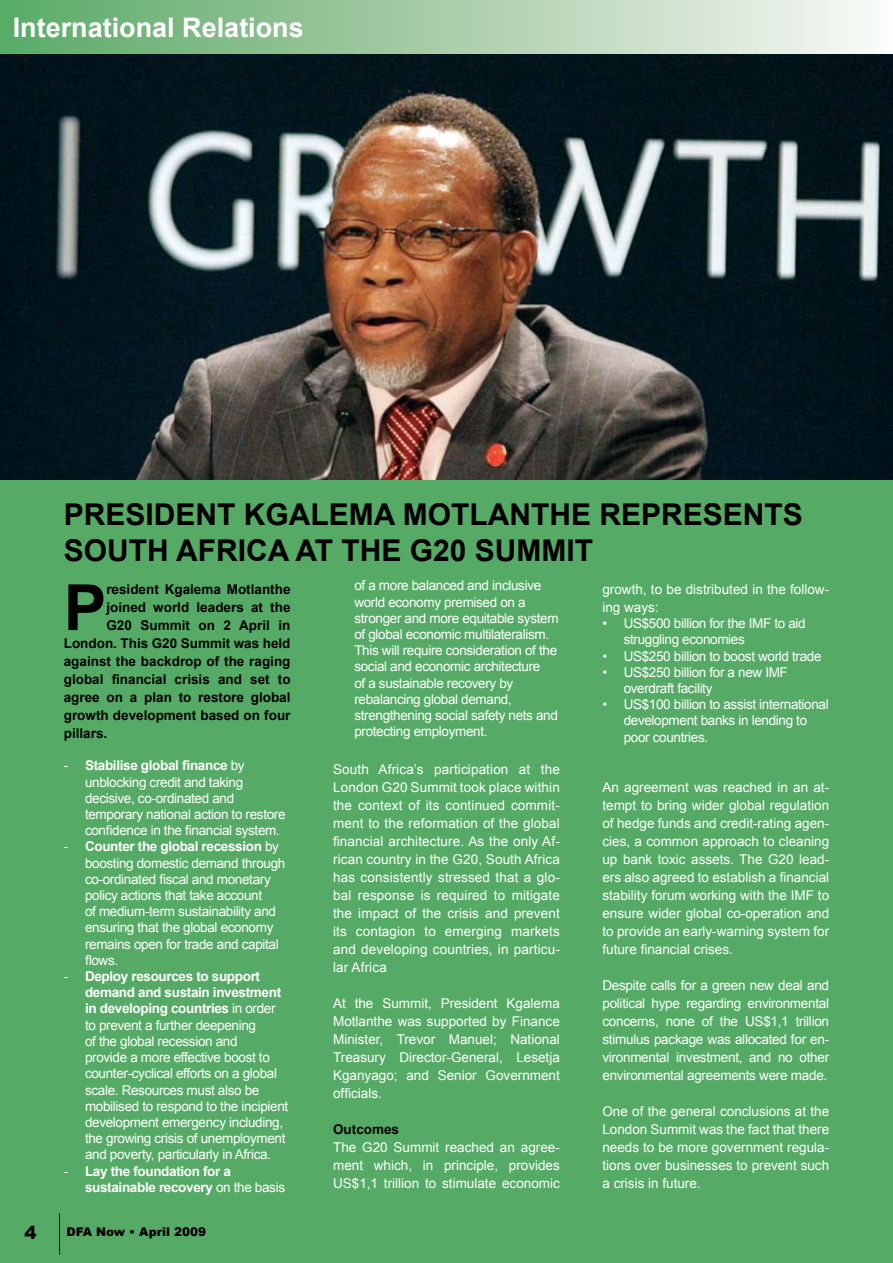
<style>
.page{position:relative;width:893px;height:1263px;background:#fff}
.page>*{position:absolute;margin:0;border:0;box-sizing:border-box;transform-origin:0 0}
.t1{font:700 63.75px "Arial";color:#000}
.t2{font:700 30px/36px "Arial";color:#000}
.t3{font:700 27px "Arial";color:#fff}
.t4{font:900 18px "Arial";color:#000}
.t5{font:13.5px/18px "Arial";letter-spacing:-.025em;color:#fff}
.t6{font:700 13.5px "Arial";color:#000}
.t7{font:700 13.5px/16.2px "Arial";letter-spacing:-.025em;color:#fff}
.t8{font:13.5px/18px "Arial";color:#fff}
.t9{font:900 12px "Arial";color:#000}
.s1{font-weight:700}
.s2{font-weight:400}
</style>
<div class="page">
<div style="left:0;top:480px;width:893px;height:783px;background:#55ab65"></div>
<hr style="left:59px;top:1213px;width:1px;height:41px;background:#000">
<div style="left:0;top:0;width:893px;height:54px;background:linear-gradient(to right,#59a864,#faf7f5)"></div>
<img style="left:0;top:54px;width:893px;height:426px">
<h3 class="t3" style="left:13px;top:10px;width:293px">International Relations</h3>
<h2 class="t2" style="left:64px;top:498px;width:740px">PRESIDENT KGALEMA MOTLANTHE REPRESENTS<br>SOUTH AFRICA AT THE G20 SUMMIT</h2>
<h1 class="t1" style="left:64px;top:566px;width:44px">P</h1>
<p class="t6" style="left:106px;top:580px;width:186px">resident Kgalema Motlanthe</p>
<p class="t6" style="left:106px;top:598px;width:186px">joined world leaders at the</p>
<p class="t6" style="left:106px;top:616px;width:186px">G20 Summit on 2 April in</p>
<p class="t6" style="left:64px;top:634px;width:228px">London. This G20 Summit was held</p>
<p class="t6" style="left:64px;top:652px;width:228px">against the backdrop of the raging</p>
<p class="t6" style="left:64px;top:670px;width:228px">global financial crisis and set to</p>
<p class="t6" style="left:64px;top:688px;width:228px">agree on a plan to restore global</p>
<p class="t6" style="left:64px;top:706px;width:228px">growth development based on four</p>
<p class="t6" style="left:64px;top:724px;width:45px">pillars.</p>
<p class="t5" style="left:85px;top:758px;width:202px;line-height:16.2px;text-indent:-21px">- <span class="s1">Stabilise global finance</span> by unblocking credit and taking decisive, co-ordinated and temporary national action to restore confidence in the financial system.</p>
<p class="t5" style="left:85px;top:839px;width:202px;line-height:16.2px;text-indent:-21px">- <span class="s1">Counter the global recession</span> by boosting domestic demand through co-ordinated fiscal and monetary policy actions that take account<br>of medium-term sustainability and ensuring that the global economy remains open for trade and capital flows.</p>
<p class="t5" style="left:85px;top:968px;width:205px;line-height:16.2px;text-indent:-21px">- <span class="s1">Deploy resources to support demand and sustain investment in developing countries</span> in order to prevent a further deepening<br>of the global recession and<br>provide a more effective boost to counter-cyclical efforts on a global scale. Resources must also be mobilised to respond to the incipient development emergency including, the growing crisis of unemployment and poverty, particularly in Africa.</p>
<p class="t7" style="left:85px;top:1163px;width:202px;text-indent:-21px"><span class="s2">-</span> Lay the foundation for a sustainable recovery <span class="s2">on the basis</span></p>
<h3 class="t4" style="left:24px;top:1220px;width:14px">4</h3>
<p class="t9" style="left:67px;top:1223px;width:141px">DFA Now • April 2009</p>
<p class="t5" style="left:354px;top:578px;width:206px;line-height:16.2px">of a more balanced and inclusive world economy premised on a stronger and more equitable system of global economic multilateralism.<br>This will require consideration of the social and economic architecture<br>of a sustainable recovery by rebalancing global demand, strengthening social safety nets and protecting employment.</p>
<p class="t5" style="left:333px;top:760px;width:228px;text-align:justify">South Africa’s participation at the London G20 Summit took place within the context of its continued commit&shy;ment to the reformation of the global financial architecture. As the only Af&shy;rican country in the G20, South Africa has consistently stressed that a glo&shy;bal response is required to mitigate the impact of the crisis and prevent its contagion to emerging markets and developing countries, in particu&shy;lar Africa</p>
<p class="t5" style="left:333px;top:994px;width:228px;text-align:justify">At the Summit, President Kgalema Motlanthe was supported by Finance Minister, Trevor Manuel; National Treasury Director-General, Lesetja Kganyago; and Senior Government officials.</p>
<p class="t6" style="left:333px;top:1120px;width:68px">Outcomes</p>
<p class="t5" style="left:333px;top:1138px;width:228px;text-align:justify">The G20 Summit reached an agree&shy;ment which, in principle, provides US$1,1 trillion to stimulate economic</p>
<p class="t8" style="left:602px;top:580px;width:228px">growth, to be distributed in the follow&shy;ing ways:</p>
<p class="t5" style="left:624px;top:615px;width:184px;line-height:16.2px;text-indent:-21px">• US$500 billion for the IMF to aid struggling economies</p>
<p class="t5" style="left:602px;top:647px;width:221px">• US$250 billion to boost world trade</p>
<p class="t5" style="left:624px;top:664px;width:166px;line-height:16.2px;text-indent:-21px">• US$250 billion for a new IMF overdraft facility</p>
<p class="t5" style="left:624px;top:696px;width:207px;line-height:16.2px;text-indent:-21px">• US$100 billion to assist international development banks in lending to poor countries.</p>
<p class="t5" style="left:602px;top:778px;width:228px;text-align:justify">An agreement was reached in an at&shy;tempt to bring wider global regulation of hedge funds and credit-rating agen&shy;cies, a common approach to cleaning up bank toxic assets. The G20 lead&shy;ers also agreed to establish a financial stability forum working with the IMF to ensure wider global co-operation and to provide an early-warning system for future financial crises.</p>
<p class="t5" style="left:602px;top:976px;width:228px;text-align:justify">Despite calls for a green new deal and political hype regarding environmental concerns, none of the US$1,1 trillion stimulus package was allocated for en&shy;vironmental investment, and no other environmental agreements were made.</p>
<p class="t5" style="left:602px;top:1102px;width:228px;text-align:justify">One of the general conclusions at the London Summit was the fact that there needs to be more government regula&shy;tions over businesses to prevent such a crisis in future.</p>
</div>
